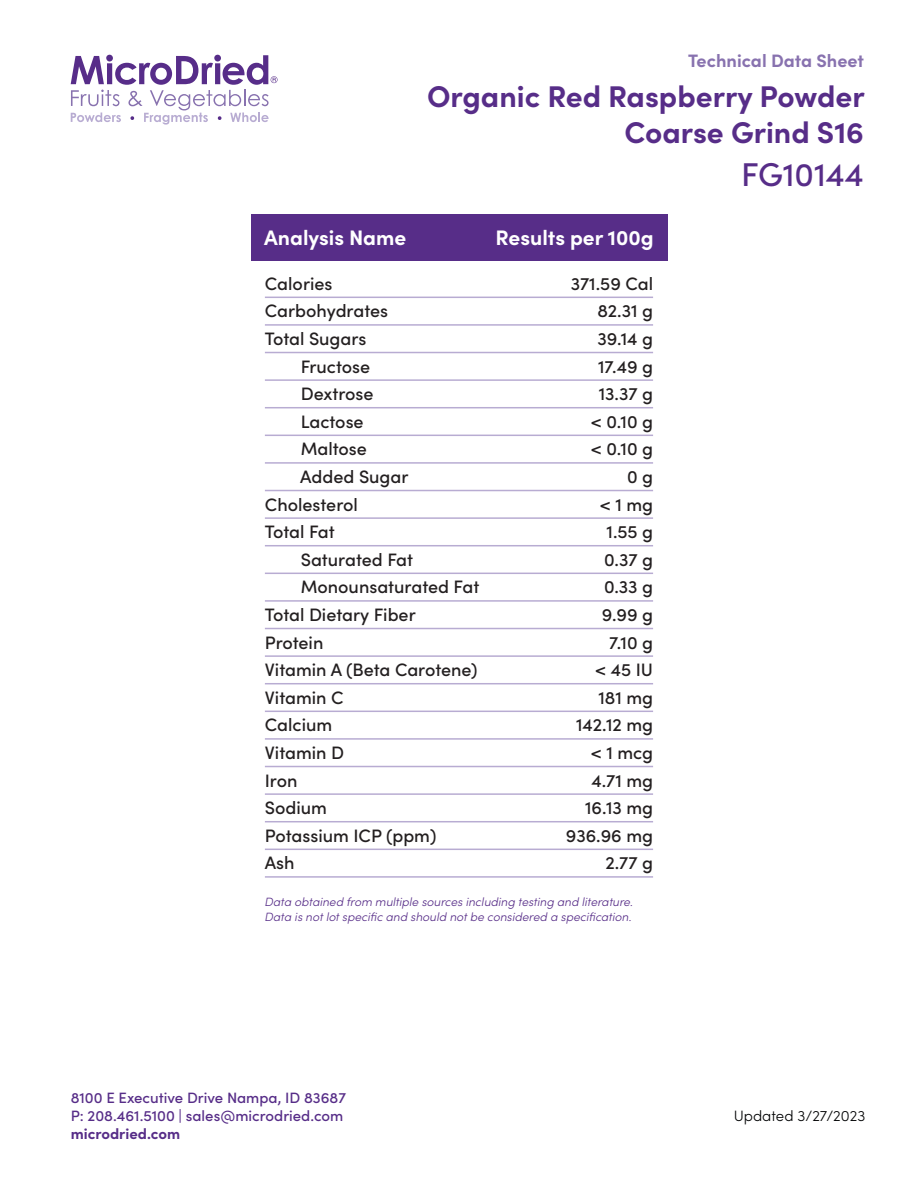
<style>
.page{position:relative;width:918px;height:1188px;background:#fff}
.page>*{position:absolute;margin:0;border:0;box-sizing:border-box;transform-origin:0 0}
.t1{font:500 33px "Sofia Pro";color:#572d88}
.t2{font:700 30px "Sofia Pro";color:#572d88}
.t3{font:700 21px "Sofia Pro";color:#fff}
.t4{font:500 18px "Sofia Pro";color:#231f20}
.t5{font:700 18px "Sofia Pro";color:#8872af}
.t6{font:500 15px/18px "Sofia Pro";color:#572d88}
.t7{font:300 15px "Sofia Pro";color:#020304}
.t8{font:700 15px "Sofia Pro";color:#572d88}
.t9{font:italic 300 12px "Sofia Pro";color:#572d88}
</style>
<div class="page">
<svg style="left:71px;top:55px;width:207px;height:70px"></svg>
<div style="left:251px;top:214px;width:416px;height:47px;background:#572d88"></div>
<hr style="left:265px;top:297px;width:388px;height:1px;background:#b8acd2">
<hr style="left:265px;top:324px;width:388px;height:2px;background:#b8acd2">
<hr style="left:265px;top:352px;width:388px;height:1px;background:#b8acd2">
<hr style="left:265px;top:379px;width:388px;height:2px;background:#b8acd2">
<hr style="left:265px;top:407px;width:388px;height:1px;background:#b8acd2">
<hr style="left:265px;top:435px;width:388px;height:1px;background:#b8acd2">
<hr style="left:265px;top:462px;width:388px;height:2px;background:#b8acd2">
<hr style="left:265px;top:490px;width:388px;height:1px;background:#b8acd2">
<hr style="left:265px;top:517px;width:388px;height:2px;background:#b8acd2">
<hr style="left:265px;top:545px;width:388px;height:1px;background:#b8acd2">
<hr style="left:265px;top:573px;width:388px;height:1px;background:#b8acd2">
<hr style="left:265px;top:600px;width:388px;height:2px;background:#b8acd2">
<hr style="left:265px;top:628px;width:388px;height:1px;background:#b8acd2">
<hr style="left:265px;top:655px;width:388px;height:2px;background:#b8acd2">
<hr style="left:265px;top:683px;width:388px;height:1px;background:#b8acd2">
<hr style="left:265px;top:711px;width:388px;height:1px;background:#b8acd2">
<hr style="left:265px;top:738px;width:388px;height:2px;background:#b8acd2">
<hr style="left:265px;top:766px;width:388px;height:1px;background:#b8acd2">
<hr style="left:265px;top:793px;width:388px;height:2px;background:#b8acd2">
<hr style="left:265px;top:821px;width:388px;height:1px;background:#b8acd2">
<hr style="left:265px;top:849px;width:388px;height:1px;background:#b8acd2">
<hr style="left:265px;top:876px;width:388px;height:2px;background:#b8acd2">
<p class="t5" style="left:688px;top:47px;width:177px">Technical Data Sheet</p>
<p class="t2" style="left:427px;top:73px;width:439px">Organic Red Raspberry Powder</p>
<p class="t2" style="left:624px;top:109px;width:241px">Coarse Grind S16</p>
<p class="t1" style="left:741px;top:150px;width:124px">FG10144</p>
<p class="t3" style="left:264px;top:222px;width:144px">Analysis Name</p>
<p class="t3" style="left:496px;top:222px;width:160px">Results per 100g</p>
<p class="t4" style="left:265px;top:270px;width:69px">Calories</p>
<p class="t4" style="left:571px;top:270px;width:84px">371.59 Cal</p>
<p class="t4" style="left:265px;top:298px;width:125px">Carbohydrates</p>
<p class="t4" style="left:597px;top:298px;width:57px">82.31 g</p>
<p class="t4" style="left:265px;top:325px;width:103px">Total Sugars</p>
<p class="t4" style="left:597px;top:325px;width:57px">39.14 g</p>
<p class="t4" style="left:301px;top:353px;width:71px">Fructose</p>
<p class="t4" style="left:598px;top:353px;width:57px">17.49 g</p>
<p class="t4" style="left:301px;top:381px;width:74px">Dextrose</p>
<p class="t4" style="left:599px;top:381px;width:56px">13.37 g</p>
<p class="t4" style="left:301px;top:408px;width:64px">Lactose</p>
<p class="t4" style="left:591px;top:408px;width:64px">&lt; 0.10 g</p>
<p class="t4" style="left:301px;top:436px;width:68px">Maltose</p>
<p class="t4" style="left:591px;top:436px;width:64px">&lt; 0.10 g</p>
<p class="t4" style="left:300px;top:463px;width:110px">Added Sugar</p>
<p class="t4" style="left:627px;top:463px;width:28px">0 g</p>
<p class="t4" style="left:265px;top:491px;width:95px">Cholesterol</p>
<p class="t4" style="left:600px;top:491px;width:55px">&lt; 1 mg</p>
<p class="t4" style="left:265px;top:519px;width:71px">Total Fat</p>
<p class="t4" style="left:607px;top:519px;width:48px">1.55 g</p>
<p class="t4" style="left:301px;top:546px;width:114px">Saturated Fat</p>
<p class="t4" style="left:604px;top:546px;width:50px">0.37 g</p>
<p class="t4" style="left:301px;top:574px;width:180px">Monounsaturated Fat</p>
<p class="t4" style="left:604px;top:574px;width:51px">0.33 g</p>
<p class="t4" style="left:265px;top:601px;width:152px">Total Dietary Fiber</p>
<p class="t4" style="left:602px;top:601px;width:53px">9.99 g</p>
<p class="t4" style="left:265px;top:629px;width:60px">Protein</p>
<p class="t4" style="left:609px;top:629px;width:46px">7.10 g</p>
<p class="t4" style="left:265px;top:657px;width:214px">Vitamin A (Beta Carotene)</p>
<p class="t4" style="left:595px;top:657px;width:60px">&lt; 45 IU</p>
<p class="t4" style="left:265px;top:684px;width:80px">Vitamin C</p>
<p class="t4" style="left:598px;top:684px;width:56px">181 mg</p>
<p class="t4" style="left:265px;top:712px;width:69px">Calcium</p>
<p class="t4" style="left:576px;top:712px;width:79px">142.12 mg</p>
<p class="t4" style="left:265px;top:739px;width:81px">Vitamin D</p>
<p class="t4" style="left:591px;top:739px;width:64px">&lt; 1 mcg</p>
<p class="t4" style="left:265px;top:767px;width:34px">Iron</p>
<p class="t4" style="left:591px;top:767px;width:63px">4.71 mg</p>
<p class="t4" style="left:265px;top:795px;width:64px">Sodium</p>
<p class="t4" style="left:585px;top:795px;width:69px">16.13 mg</p>
<p class="t4" style="left:265px;top:822px;width:173px">Potassium ICP (ppm)</p>
<p class="t4" style="left:566px;top:822px;width:89px">936.96 mg</p>
<p class="t4" style="left:265px;top:850px;width:31px">Ash</p>
<p class="t4" style="left:605px;top:850px;width:49px">2.77 g</p>
<p class="t9" style="left:265px;top:893px;width:370px">Data obtained from multiple sources including testing and literature.</p>
<p class="t9" style="left:265px;top:908px;width:369px">Data is not lot specific and should not be considered a specification.</p>
<p class="t6" style="left:71px;top:1088px;width:277px">8100 E Executive Drive Nampa, ID 83687<br>P: 208.461.5100 | sales@microdried.com</p>
<p class="t8" style="left:71px;top:1122px;width:111px">microdried.com</p>
<p class="t7" style="left:734px;top:1105px;width:133px">Updated 3/27/2023</p>
</div>
